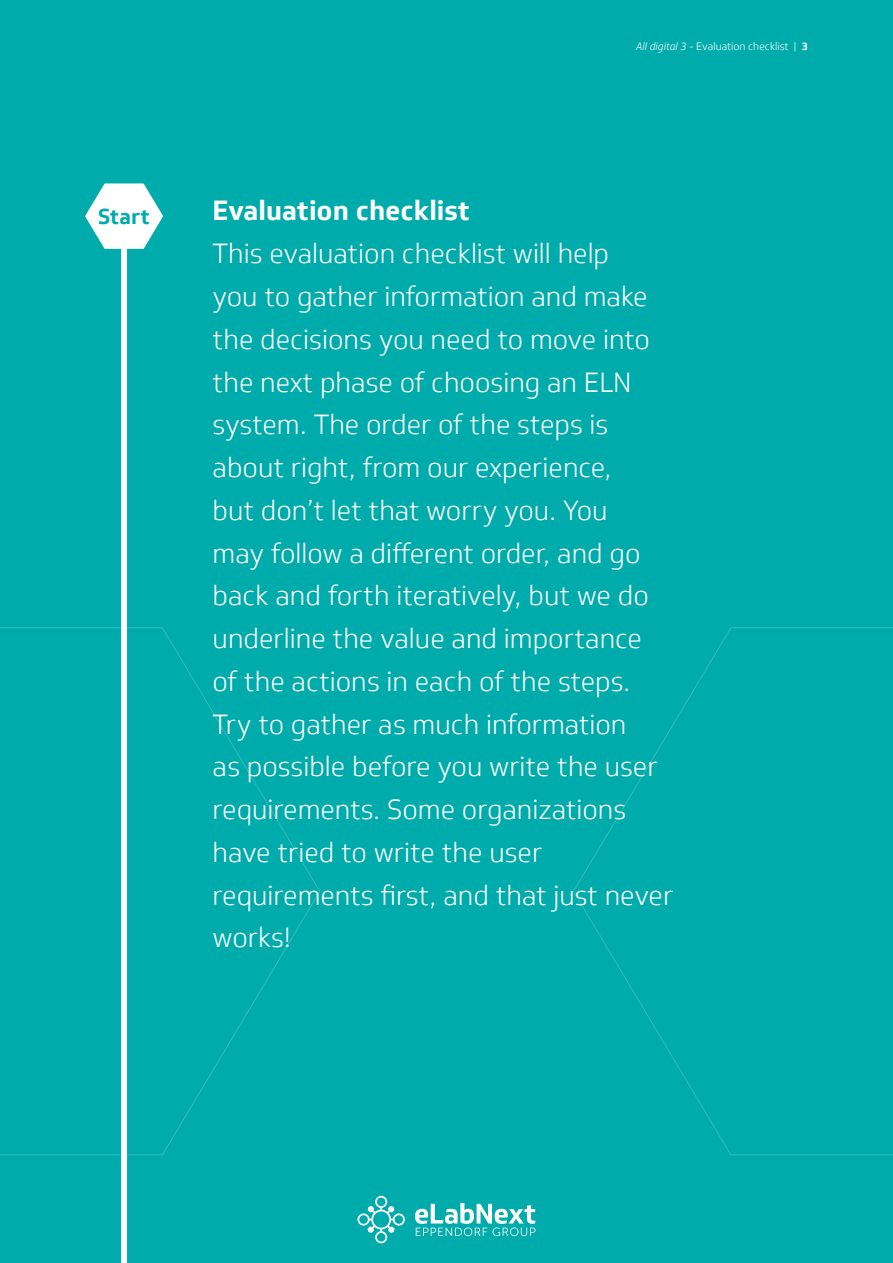
<style>
.page{position:relative;width:893px;height:1263px;background:#00abab}
.page>*{position:absolute;margin:0;border:0;box-sizing:border-box;transform-origin:0 0}
.t1{font:300 27px/42.8px "Soleto";color:#fff}
.t2{font:700 27px "Soleto";color:#fff}
.t3{font:700 21px "Soleto";color:#00abab}
.t4{font:300 10.5px "Soleto";color:#fff}
.s1{font-style:italic}
.s2{font-weight:700}
</style>
<div class="page">
<svg style="left:357px;top:1196px;width:48px;height:47px"></svg>
<svg style="left:415px;top:1203px;width:120px;height:33px"></svg>
<svg style="left:573px;top:627px;width:320px;height:529px"></svg>
<svg style="left:0;top:626px;width:321px;height:530px"></svg>
<div style="left:121px;top:216px;width:6px;height:1047px;background:#fff"></div>
<svg style="left:85px;top:183px;width:78px;height:66px"></svg>
<p class="t3" style="left:98px;top:203px;width:53px">Start</p>
<p class="t4" style="left:636px;top:40px;width:173px"><span class="s1">All digital 3</span> - Evaluation checklist | <span class="s2">3</span></p>
<p class="t2" style="left:213px;top:193px;width:259px">Evaluation checklist</p>
<p class="t1" style="left:213px;top:233px;width:462px">This evaluation checklist will help<br>you to gather information and make the decisions you need to move into the next phase of choosing an ELN system. The order of the steps is about right, from our experience,<br>but don’t let that worry you. You<br>may follow a different order, and go back and forth iteratively, but we do underline the value and importance of the actions in each of the steps.<br>Try to gather as much information<br>as possible before you write the user requirements. Some organizations have tried to write the user requirements first, and that just never works!</p>
</div>
